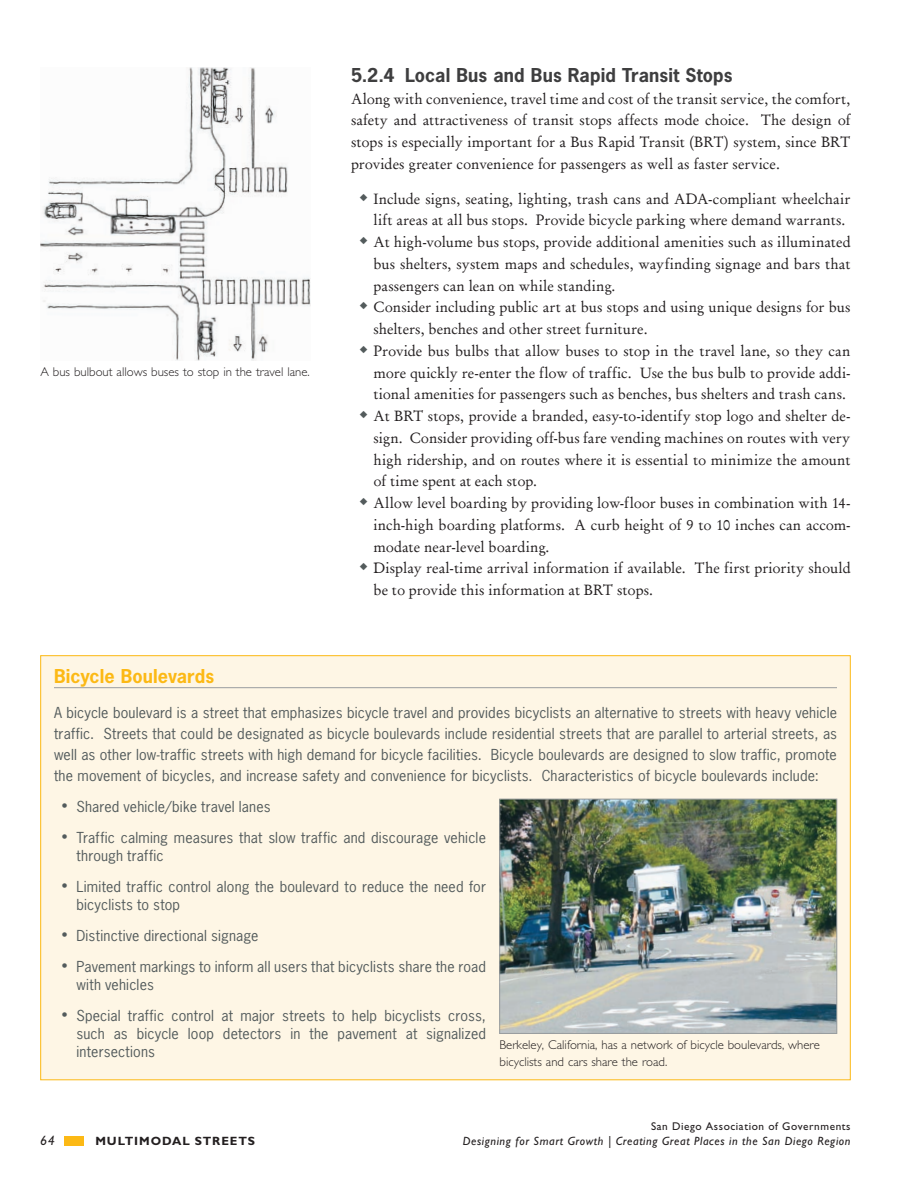
<style>
.page{position:relative;width:918px;height:1188px;background:#fff}
.page>*{position:absolute;margin:0;border:0;box-sizing:border-box;transform-origin:0 0}
.t1{font:700 18px "News Gothic Std";letter-spacing:.005em;color:#3e3e3f}
.t2{font:700 18px "News Gothic Std";color:#fcb915}
.t3{font:18px/30.9px "Arial";color:#535b5c}
.t4{font:15px/21.8px "Garamond Antiqua";letter-spacing:.01em;color:#231f20;text-align:justify}
.t5{font:14.25px/30.9px "News Gothic Std";letter-spacing:.015em;color:#535b5c}
.t6{font:italic 13.5px "Gill Sans";color:#231f20}
.t7{font:300 12.75px/16.5px "Gill Sans";color:#231f20}
.t8{font:italic 12px "Gill Sans";letter-spacing:.05em;color:#231f20}
.t9{font:700 12px "Gill Sans";letter-spacing:.075em;color:#231f20}
.t10{font:11.25px "Gill Sans";letter-spacing:.05em;color:#231f20}
</style>
<div class="page">
<img style="left:40px;top:68px;width:270px;height:292px">
<div style="left:41px;top:656px;width:809px;height:424px;background:#fef6e5"></div>
<hr style="left:54px;top:687px;width:783px;height:1px;background:#999d9f">
<img style="left:502px;top:801px;width:333px;height:231px">
<div style="left:500px;top:799px;width:337px;height:235px;border:1px solid #999d9f"></div>
<div style="left:64px;top:1136px;width:20px;height:10px;background:#fcb915"></div>
<p class="t7" style="left:40px;top:364px;width:271px">A bus bulbout allows buses to stop in the travel lane.</p>
<p class="t1" style="left:351px;top:63px;width:383px">5.2.4 Local Bus and Bus Rapid Transit Stops</p>
<p class="t4" style="left:351px;top:87px;width:501px">Along with convenience, travel time and cost of the transit service, the comfort, safety and attractiveness of transit stops affects mode choice. The design of stops is especially important for a Bus Rapid Transit (BRT) system, since BRT provides greater convenience for passengers as well as faster service.</p>
<p class="t4" style="left:374px;top:187px;width:479px;text-align:left">Include signs, seating, lighting, trash cans and ADA-compliant wheelchair lift areas at all bus stops. Provide bicycle parking where demand warrants.<br>At high-volume bus stops, provide additional amenities such as illuminated bus shelters, system maps and schedules, wayfinding signage and bars that passengers can lean on while standing.<br>Consider including public art at bus stops and using unique designs for bus shelters, benches and other street furniture.<br>Provide bus bulbs that allow buses to stop in the travel lane, so they can more quickly re-enter the flow of traffic. Use the bus bulb to provide addi&shy;tional amenities for passengers such as benches, bus shelters and trash cans.<br>At BRT stops, provide a branded, easy-to-identify stop logo and shelter de&shy;sign. Consider providing off-bus fare vending machines on routes with very high ridership, and on routes where it is essential to minimize the amount of time spent at each stop.<br>Allow level boarding by providing low-floor buses in combination with 14- inch-high boarding platforms. A curb height of 9 to 10 inches can accom&shy;modate near-level boarding.<br>Display real-time arrival information if available. The first priority should be to provide this information at BRT stops.</p>
<p class="t2" style="left:54px;top:664px;width:162px">Bicycle Boulevards</p>
<p class="t5" style="left:54px;top:702px;width:785px;line-height:21px;text-align:justify">A bicycle boulevard is a street that emphasizes bicycle travel and provides bicyclists an alternative to streets with heavy vehicle traffic. Streets that could be designated as bicycle boulevards include residential streets that are parallel to arterial streets, as well as other low-traffic streets with high demand for bicycle facilities. Bicycle boulevards are designed to slow traffic, promote the movement of bicycles, and increase safety and convenience for bicyclists. Characteristics of bicycle boulevards include:</p>
<p class="t5" style="left:76px;top:791px;width:411px">Shared vehicle/bike travel lanes<br>Traffic calming measures that slow traffic and discourage vehicle</p>
<p class="t5" style="left:76px;top:840px;width:411px">through traffic<br>Limited traffic control along the boulevard to reduce the need for</p>
<p class="t5" style="left:76px;top:889px;width:411px">bicyclists to stop<br>Distinctive directional signage<br>Pavement markings to inform all users that bicyclists share the road</p>
<p class="t5" style="left:76px;top:969px;width:411px">with vehicles<br>Special traffic control at major streets to help bicyclists cross,</p>
<p class="t5" style="left:76px;top:1024px;width:411px;line-height:18px">such as bicycle loop detectors in the pavement at signalized intersections</p>
<p class="t3" style="left:62px;top:790px;width:8px">• •</p>
<p class="t3" style="left:62px;top:870px;width:8px">•</p>
<p class="t3" style="left:62px;top:919px;width:8px">• •</p>
<p class="t3" style="left:62px;top:999px;width:8px">•</p>
<p class="t7" style="left:500px;top:1037px;width:322px">Berkeley, California, has a network of bicycle boulevards, where bicyclists and cars share the road.</p>
<p class="t10" style="left:651px;top:1120px;width:201px">San Diego Association of Governments</p>
<p class="t6" style="left:40px;top:1133px;width:16px">64</p>
<p class="t9" style="left:95px;top:1134px;width:161px">MULTIMODAL STREETS</p>
<p class="t8" style="left:463px;top:1134px;width:389px">Designing for Smart Growth | Creating Great Places in the San Diego Region</p>
</div>
